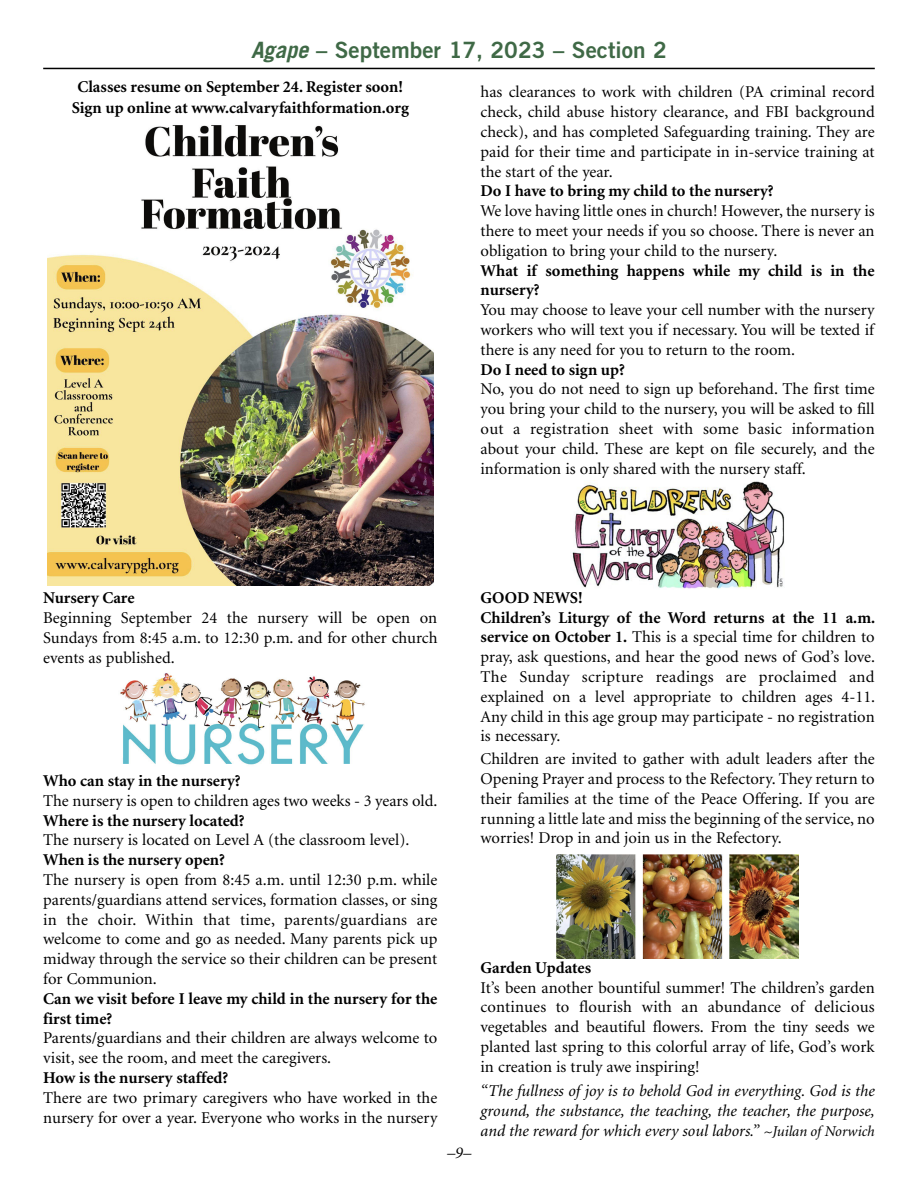
<style>
.page{position:relative;width:918px;height:1188px;background:#fff}
.page>*{position:absolute;margin:0;border:0;box-sizing:border-box;transform-origin:0 0}
.t1{font:22.5px "Trade Gothic Bold Two";color:#3f6946}
.t2{font:16.5px/19.8px "Minion";color:#000;text-align:justify}
.t3{font:700 16.5px/19.8px "Minion";color:#000}
.t4{font:italic 16.5px/19.8px "Minion";color:#000;text-align:justify}
.s1{font-family:"Trade Gothic";font-weight:700;font-style:italic}
.s2{font-weight:700}
.s3{font-size:15px}
</style>
<div class="page">
<img style="left:47px;top:125px;width:386px;height:461px">
<hr style="left:43px;top:68px;width:832px;height:1px;background:#000">
<img style="left:120px;top:673px;width:245px;height:92px">
<img style="left:572px;top:480px;width:213px;height:109px">
<img style="left:557px;top:854px;width:242px;height:105px">
<h1 class="t1" style="left:251px;top:42px;width:417px"><span class="s1">Agape</span> – September 17, 2023 – Section 2</h1>
<p class="t3" style="left:72px;top:77px;width:339px;line-height:21.3px;text-align:center">Classes resume on September 24. Register soon!<br>Sign up online at www.calvaryfaithformation.org</p>
<p class="t2" style="left:481px;top:84px;width:396px">has clearances to work with children (PA criminal record check, child abuse history clearance, and FBI background check), and has completed Safeguarding training. They are paid for their time and participate in in-service training at the start of the year.</p>
<p class="t3" style="left:481px;top:183px;width:295px">Do I have to bring my child to the nursery?</p>
<p class="t2" style="left:481px;top:202px;width:396px">We love having little ones in church! However, the nursery is there to meet your needs if you so choose. There is never an obligation to bring your child to the nursery.</p>
<p class="t3" style="left:481px;top:262px;width:396px">What if something happens while my child is in the nursery?</p>
<p class="t2" style="left:481px;top:301px;width:396px">You may choose to leave your cell number with the nursery workers who will text you if necessary. You will be texted if there is any need for you to return to the room.</p>
<p class="t3" style="left:481px;top:361px;width:146px">Do I need to sign up?</p>
<p class="t2" style="left:481px;top:381px;width:396px">No, you do not need to sign up beforehand. The first time you bring your child to the nursery, you will be asked to fill out a registration sheet with some basic information about your child. These are kept on file securely, and the information is only shared with the nursery staff.</p>
<p class="t3" style="left:43px;top:590px;width:93px">Nursery Care</p>
<p class="t2" style="left:43px;top:609px;width:396px">Beginning September 24 the nursery will be open on Sundays from 8:45 a.m. to 12:30 p.m. and for other church events as published.</p>
<p class="t3" style="left:43px;top:772px;width:199px">Who can stay in the nursery?</p>
<p class="t2" style="left:43px;top:792px;width:396px">The nursery is open to children ages two weeks - 3 years old.</p>
<p class="t3" style="left:43px;top:812px;width:203px">Where is the nursery located?</p>
<p class="t2" style="left:43px;top:832px;width:368px">The nursery is located on Level A (the classroom level).</p>
<p class="t3" style="left:43px;top:852px;width:183px">When is the nursery open?</p>
<p class="t2" style="left:43px;top:871px;width:396px">The nursery is open from 8:45 a.m. until 12:30 p.m. while parents/guardians attend services, formation classes, or sing in the choir. Within that time, parents/guardians are welcome to come and go as needed. Many parents pick up midway through the service so their children can be present for Communion.</p>
<p class="t3" style="left:43px;top:990px;width:396px">Can we visit before I leave my child in the nursery for the first time?</p>
<p class="t2" style="left:43px;top:1030px;width:396px">Parents/guardians and their children are always welcome to visit, see the room, and meet the caregivers.</p>
<p class="t3" style="left:43px;top:1069px;width:187px">How is the nursery staffed?</p>
<p class="t2" style="left:43px;top:1089px;width:396px">There are two primary caregivers who have worked in the nursery for over a year. Everyone who works in the nursery</p>
<p class="t2" style="left:481px;top:589px;width:396px;text-align:left"><span class="s2">GOOD NEWS!<br>Children’s Liturgy of the Word returns at the 11 a.m. service on October 1.</span> This is a special time for children to pray, ask questions, and hear the good news of God’s love.<br>The Sunday scripture readings are proclaimed and explained on a level appropriate to children ages 4-11.<br>Any child in this age group may participate - no registration is necessary.</p>
<p class="t2" style="left:481px;top:751px;width:396px">Children are invited to gather with adult leaders after the Opening Prayer and process to the Refectory. They return to their families at the time of the Peace Offering. If you are running a little late and miss the beginning of the service, no worries! Drop in and join us in the Refectory.</p>
<p class="t4" style="left:447px;top:1144px;width:26px">–9–</p>
<p class="t3" style="left:481px;top:959px;width:112px">Garden Updates</p>
<p class="t2" style="left:481px;top:979px;width:396px">It’s been another bountiful summer! The children’s garden continues to flourish with an abundance of delicious vegetables and beautiful flowers. From the tiny seeds we planted last spring to this colorful array of life, God’s work in creation is truly awe inspiring!</p>
<p class="t4" style="left:481px;top:1082px;width:396px">“The fullness of joy is to behold God in everything. God is the ground, the substance, the teaching, the teacher, the purpose, and the reward for which every soul labors.” <span class="s3">~Juilan of Norwich</span></p>
</div>
